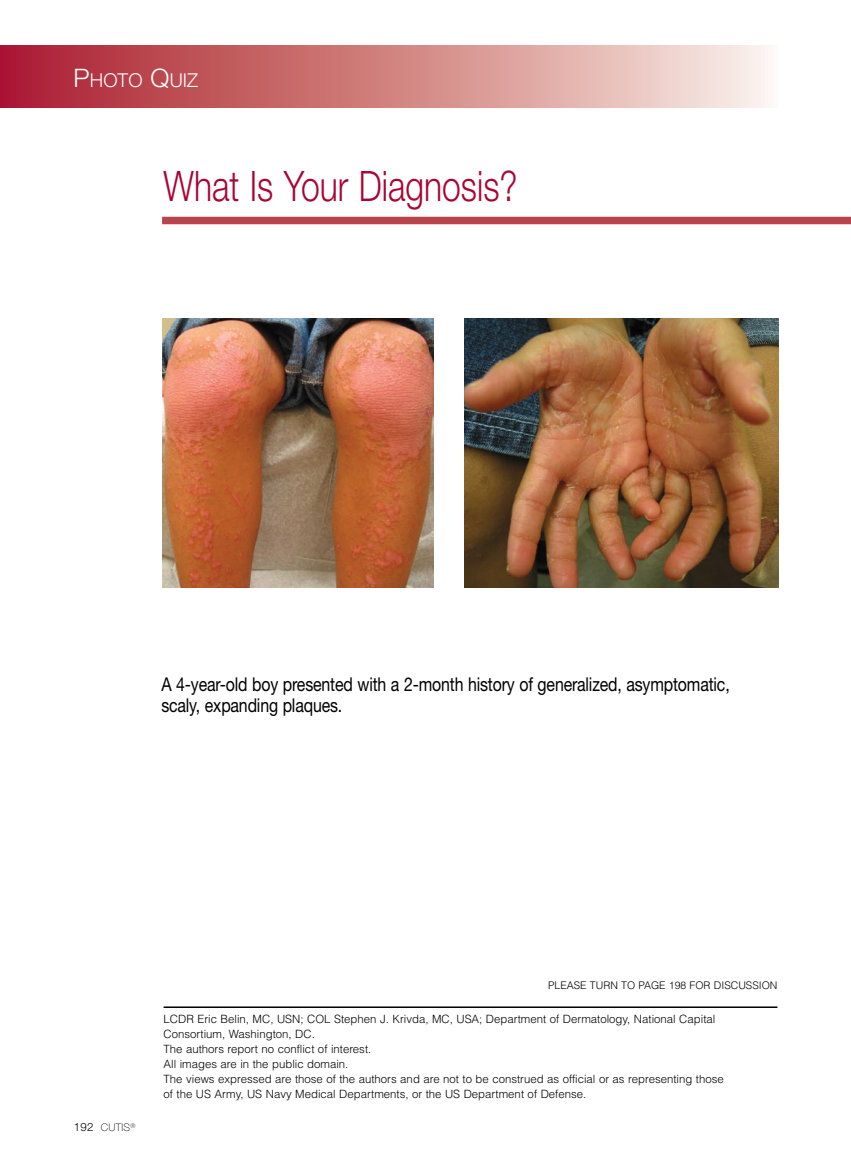
<style>
.page{position:relative;width:851px;height:1161px;background:#fff}
.page>*{position:absolute;margin:0;border:0;box-sizing:border-box;transform-origin:0 0}
.t1{font:300 42px "Helvetica Neue";color:#a90533;scale:.8 1}
.t2{font:300 19.2px "Helvetica Neue";letter-spacing:.005em;color:#fff}
.t3{font:19.05px/21px "Helvetica Neue";letter-spacing:-.01em;color:#000;scale:.83 1}
.t4{font:300 11.4px/15px "Helvetica";color:#000}
.t5{font:300 10.5px "Helvetica";color:#000}
.t6{font:100 10.5px "Helvetica Neue";letter-spacing:.025em;color:#000}
.s1{font-size:25.5px}
.s2{font-weight:300;font-size:11.4px}
</style>
<div class="page">
<hr style="left:164px;top:1006px;width:613px;height:2px;background:#000">
<div style="left:162px;top:217px;width:688px;height:7px;background:#b9444c"></div>
<div style="left:0;top:45px;width:778px;height:63px;background:linear-gradient(to right,#a91927,#fbf1e5)"></div>
<img style="left:162px;top:318px;width:271px;height:270px">
<img style="left:464px;top:318px;width:314px;height:270px">
<h2 class="t2" style="left:74px;top:68px;width:126px"><span class="s1">P</span>hoto <span class="s1">Q</span>uiz</h2>
<h1 class="t1" style="left:164px;top:161px;width:444px">What Is Your Diagnosis?</h1>
<h3 class="t3" style="left:161px;top:673px;width:686px">A 4-year-old boy presented with a 2-month history of generalized, asymptomatic, scaly, expanding plaques.</h3>
<p class="t6" style="left:74px;top:1122px;width:63px"><span class="s2">192</span> CUTIS<sup>®</sup></p>
<p class="t5" style="left:548px;top:979px;width:231px">PLEASE TURN TO PAGE 198 FOR DISCUSSION</p>
<p class="t4" style="left:164px;top:1011px;width:561px">LCDR Eric Belin, MC, USN; COL Stephen J. Krivda, MC, USA; Department of Dermatology, National Capital Consortium, Washington, DC.<br>The authors report no conflict of interest.<br>All images are in the public domain.<br>The views expressed are those of the authors and are not to be construed as official or as representing those of the US Army, US Navy Medical Departments, or the US Department of Defense.</p>
</div>
